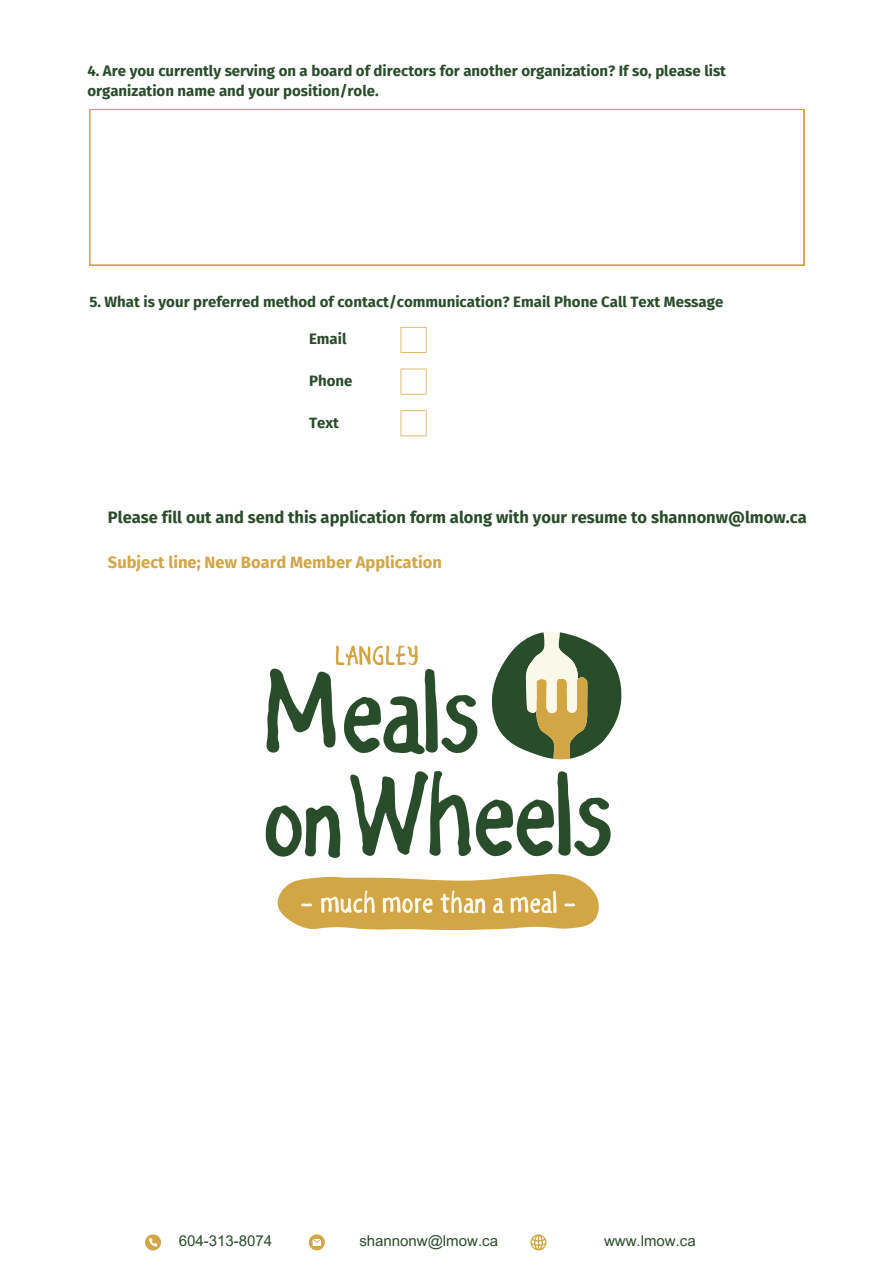
<style>
.page{position:relative;width:894px;height:1264px;background:#fff}
.page>*{position:absolute;margin:0;border:0;box-sizing:border-box;transform-origin:0 0}
.t1{font:700 16.5px "Fira Sans";color:#294c2a}
.t2{font:700 16.5px "Fira Sans";color:#d2a646}
.t3{font:700 15px/20.2px "Fira Sans";color:#294c2a}
.t4{font:15px "Arial MT Pro";color:#294c2a}
</style>
<div class="page">
<svg style="left:89px;top:109px;width:715px;height:156px"></svg>
<svg style="left:400px;top:327px;width:26px;height:26px"></svg>
<svg style="left:400px;top:368px;width:26px;height:26px"></svg>
<svg style="left:400px;top:410px;width:26px;height:26px"></svg>
<svg style="left:266px;top:645px;width:212px;height:109px"></svg>
<svg style="left:350px;top:771px;width:261px;height:85px"></svg>
<svg style="left:265px;top:805px;width:75px;height:52px"></svg>
<svg style="left:491px;top:632px;width:130px;height:127px"></svg>
<svg style="left:277px;top:874px;width:322px;height:56px;background:#dbb96e"></svg>
<svg style="left:145px;top:1234px;width:16px;height:16px"></svg>
<svg style="left:309px;top:1234px;width:15px;height:16px"></svg>
<svg style="left:530px;top:1234px;width:16px;height:16px"></svg>
<h1 class="t3" style="left:87px;top:61px;width:640px">4. Are you currently serving on a board of directors for another organization? If so, please list organization name and your position/role.</h1>
<h1 class="t3" style="left:89px;top:292px;width:635px">5. What is your preferred method of contact/communication? Email Phone Call Text Message</h1>
<h1 class="t3" style="left:309px;top:329px;width:39px">Email</h1>
<p class="t3" style="left:309px;top:371px;width:45px">Phone</p>
<h1 class="t3" style="left:309px;top:413px;width:31px">Text</h1>
<p class="t1" style="left:108px;top:507px;width:700px">Please fill out and send this application form along with your resume to shannonw@lmow.ca</p>
<h1 class="t2" style="left:108px;top:552px;width:335px">Subject line; New Board Member Application</h1>
<p class="t4" style="left:179px;top:1234px;width:95px">604-313-8074</p>
<h1 class="t4" style="left:359px;top:1234px;width:140px">shannonw@lmow.ca</h1>
<h1 class="t4" style="left:604px;top:1234px;width:93px">www.lmow.ca</h1>
</div>
